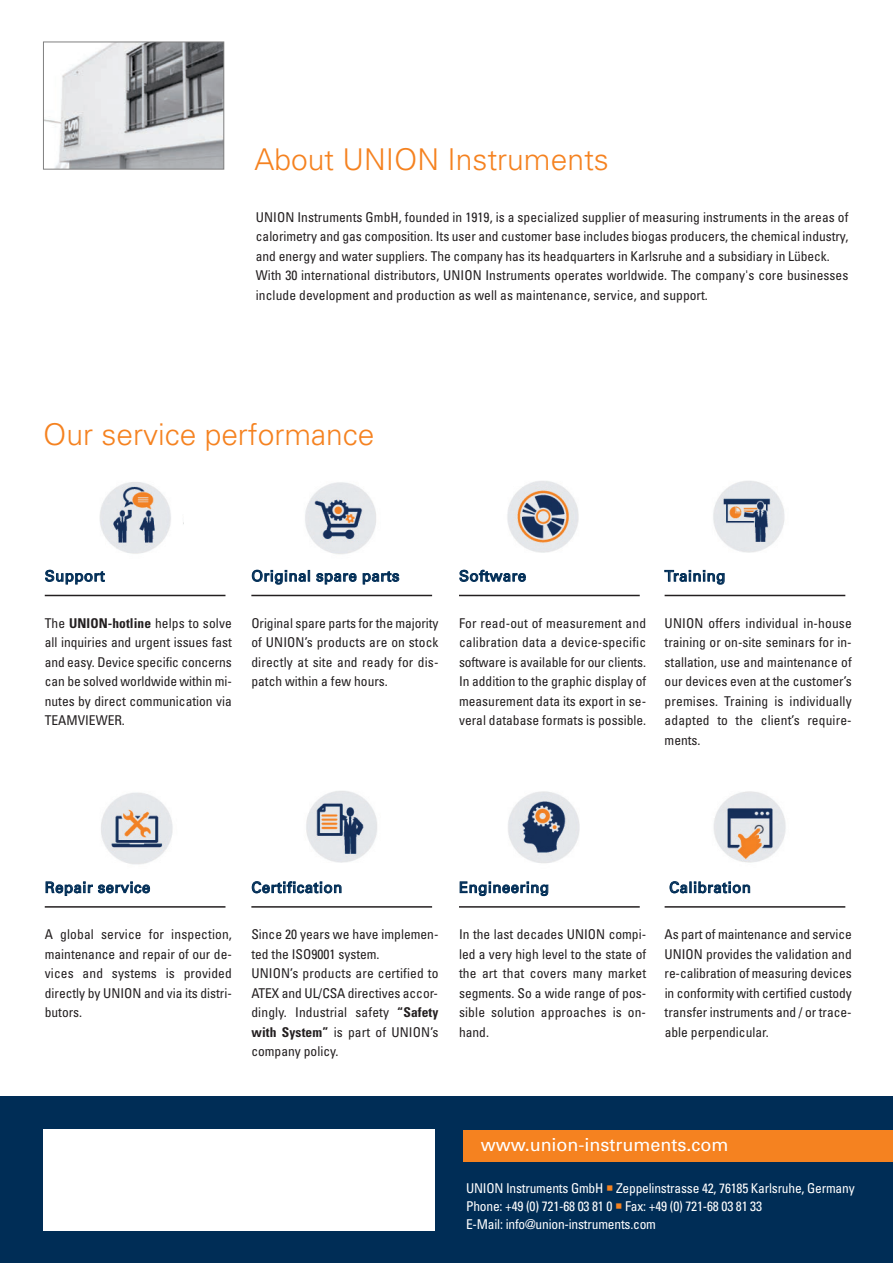
<style>
.page{position:relative;width:893px;height:1263px;background:#fff}
.page>*{position:absolute;margin:0;border:0;box-sizing:border-box;transform-origin:0 0}
.t1{font:300 30px "Univers";color:#f58220}
.t2{font:18px "Univers";color:#fff}
.t3{font:15px "Univers";letter-spacing:.03em;color:#002d56}
.t4{font:condensed 13.5px/19.5px "Univers";color:#231f20;text-align:justify}
.t5{font:condensed 13.5px/18px "Univers";letter-spacing:-.015em;color:#fff}
.s1{font-weight:700}
</style>
<div class="page">
<div style="left:0;top:1096px;width:893px;height:167px;background:#002d56"></div>
<div style="left:464px;top:1130px;width:429px;height:32px;background:#f58220"></div>
<div style="left:43px;top:1129px;width:391px;height:101px;background:#fff"></div>
<img style="left:45px;top:44px;width:177px;height:123px">
<div style="left:43px;top:42px;width:181px;height:127px;border:1px solid #808080"></div>
<svg style="left:46px;top:881px;width:104px;height:15px"></svg>
<hr style="left:45px;top:906px;width:180px;height:2px;background:#231f20">
<svg style="left:460px;top:881px;width:88px;height:15px"></svg>
<hr style="left:459px;top:906px;width:181px;height:2px;background:#231f20">
<svg style="left:670px;top:881px;width:80px;height:12px"></svg>
<hr style="left:665px;top:906px;width:180px;height:2px;background:#231f20">
<svg style="left:252px;top:881px;width:89px;height:12px"></svg>
<hr style="left:251px;top:906px;width:181px;height:2px;background:#231f20">
<svg style="left:45px;top:570px;width:60px;height:14px"></svg>
<hr style="left:45px;top:595px;width:180px;height:1px;background:#231f20">
<svg style="left:459px;top:570px;width:67px;height:12px"></svg>
<hr style="left:459px;top:595px;width:181px;height:1px;background:#231f20">
<svg style="left:664px;top:570px;width:61px;height:15px"></svg>
<hr style="left:665px;top:595px;width:180px;height:1px;background:#231f20">
<svg style="left:252px;top:570px;width:58px;height:15px"></svg>
<svg style="left:316px;top:573px;width:41px;height:11px"></svg>
<svg style="left:363px;top:571px;width:36px;height:13px"></svg>
<hr style="left:251px;top:595px;width:181px;height:1px;background:#231f20">
<img style="left:100px;top:482px;width:84px;height:72px">
<img style="left:305px;top:482px;width:71px;height:72px">
<img style="left:507px;top:481px;width:72px;height:72px">
<img style="left:713px;top:481px;width:72px;height:72px">
<img style="left:101px;top:792px;width:72px;height:73px">
<img style="left:306px;top:791px;width:71px;height:72px">
<img style="left:508px;top:791px;width:72px;height:72px">
<img style="left:713px;top:791px;width:73px;height:72px">
<h1 class="t1" style="left:254px;top:141px;width:356px">About UNION Instruments</h1>
<p class="t4" style="left:256px;top:207px;width:594px;text-align:left">UNION Instruments GmbH, founded in 1919, is a specialized supplier of measuring instruments in the areas of calorimetry and gas composition. Its user and customer base includes biogas producers, the chemical industry, and energy and water suppliers. The company has its headquarters in Karlsruhe and a subsidiary in Lübeck.<br>With 30 international distributors, UNION Instruments operates worldwide. The company's core businesses include development and production as well as maintenance, service, and support.</p>
<h1 class="t1" style="left:43px;top:423px;width:333px">Our service performance</h1>
<p class="t3" style="left:45px;top:570px;width:62px">Support</p>
<p class="t4" style="left:45px;top:614px;width:189px">The <span class="s1">UNION-hotline</span> helps to solve all inquiries and urgent issues fast and easy. Device specific concerns can be solved worldwide within mi&shy;nutes by direct communication via TEAMVIEWER.</p>
<p class="t3" style="left:251px;top:570px;width:150px">Original spare parts</p>
<p class="t4" style="left:251px;top:613px;width:189px">Original spare parts for the majority of UNION’s products are on stock directly at site and ready for dis&shy;patch within a few hours.</p>
<p class="t3" style="left:459px;top:570px;width:69px">Software</p>
<p class="t4" style="left:459px;top:613px;width:189px">For read-out of measurement and calibration data a device-specific software is available for our clients.<br>In addition to the graphic display of measurement data its export in se&shy;veral database formats is possible.</p>
<p class="t3" style="left:665px;top:570px;width:62px">Training</p>
<p class="t4" style="left:665px;top:613px;width:189px">UNION offers individual in-house training or on-site seminars for in&shy;stallation, use and maintenance of our devices even at the customer’s premises. Training is individually adapted to the client’s require&shy;ments.</p>
<p class="t3" style="left:45px;top:878px;width:107px">Repair service</p>
<p class="t4" style="left:45px;top:924px;width:189px">A global service for inspection, maintenance and repair of our de&shy;vices and systems is provided directly by UNION and via its distri&shy;butors.</p>
<p class="t3" style="left:251px;top:882px;width:92px">Certification</p>
<p class="t4" style="left:251px;top:926px;width:189px;text-align:left">Since 20 years we have implemen&shy;ted the ISO9001 system.<br>UNION’s products are certified to<br>ATEX and UL/CSA directives accor&shy;dingly. Industrial safety <span class="s1">“Safety with System”</span> is part of UNION’s company policy.</p>
<p class="t3" style="left:459px;top:882px;width:92px">Engineering</p>
<p class="t4" style="left:459px;top:924px;width:189px">In the last decades UNION compi&shy;led a very high level to the state of the art that covers many market segments. So a wide range of pos&shy;sible solution approaches is on&shy;hand.</p>
<p class="t3" style="left:669px;top:882px;width:83px">Calibration</p>
<p class="t4" style="left:665px;top:924px;width:189px">As part of maintenance and service UNION provides the validation and re-calibration of measuring devices in conformity with certified custody transfer instruments and / or trace&shy;able perpendicular.</p>
<h2 class="t2" style="left:481px;top:1137px;width:249px">www.union-instruments.com</h2>
<p class="t5" style="left:466px;top:1179px;width:390px">UNION Instruments GmbH Zeppelinstrasse 42, 76185 Karlsruhe, Germany<br>Phone: +49 (0) 721-68 03 81 0 Fax: +49 (0) 721-68 03 81 33<br>E-Mail: info@union-instruments.com</p>
</div>
